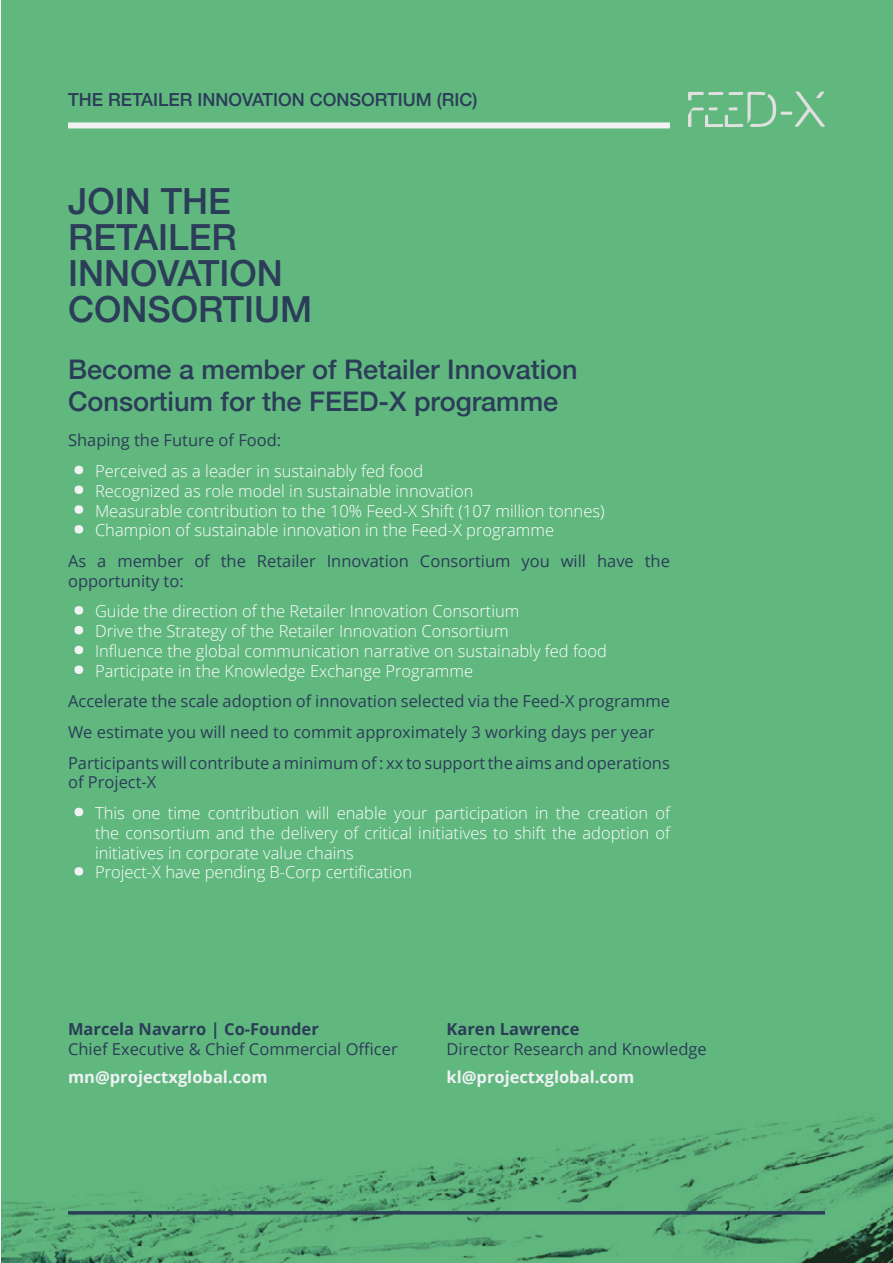
<style>
.page{position:relative;width:893px;height:1263px;background:#fff}
.page>*{position:absolute;margin:0;border:0;box-sizing:border-box;transform-origin:0 0}
.t1{font:500 36px/36px "Helvetica Neue";color:#2b3d58}
.heading_2{font:500 27px/31.5px "Helvetica Neue";color:#2b3d58}
.t2{font:500 18px "Helvetica Neue";color:#2b3d58}
.t3{font:300 16.5px/19.8px "Open Sans";color:#fff;text-align:justify}
.body{font:16.5px/19.8px "Open Sans";color:#2b3d58}
.body-2{font:700 16.5px "Open Sans";color:#eff1f3}
.body-3{font:700 16.5px "Open Sans";color:#2b3d58}
.s1{font-size:48px;color:#eff1f3}
</style>
<div class="page">
<div style="left:1px;top:0;width:892px;height:1263px;background:#61b87f"></div>
<img style="left:1px;top:1117px;width:892px;height:146px">
<svg style="left:688px;top:91px;width:137px;height:36px"></svg>
<div style="left:68px;top:122px;width:602px;height:6px;background:#eff1f3"></div>
<hr style="left:68px;top:1211px;width:757px;height:3px;background:#2b3d58">
<p class="t2" style="left:68px;top:85px;width:411px">THE RETAILER INNOVATION CONSORTIUM (RIC)</p>
<p class="t1" style="left:68px;top:180px;width:246px">JOIN THE<br>RETAILER<br>INNOVATION<br>CONSORTIUM</p>
<p class="heading_2" style="left:68px;top:352px;width:511px">Become a member of Retailer Innovation<br>Consortium for the FEED-X programme</p>
<p class="body" style="left:68px;top:430px;width:215px">Shaping the Future of Food:</p>
<p class="t3" style="left:68px;top:461px;width:357px"><span class="s1">•</span> Perceived as a leader in sustainably fed food</p>
<p class="t3" style="left:68px;top:480px;width:407px"><span class="s1">•</span> Recognized as role model in sustainable innovation</p>
<p class="t3" style="left:68px;top:500px;width:538px"><span class="s1">•</span> Measurable contribution to the 10% Feed-X Shift (107 million tonnes)</p>
<p class="t3" style="left:68px;top:520px;width:488px"><span class="s1">•</span> Champion of sustainable innovation in the Feed-X programme</p>
<p class="body" style="left:68px;top:551px;width:603px">As a member of the Retailer Innovation Consortium you will have the opportunity to:</p>
<p class="t3" style="left:68px;top:601px;width:453px"><span class="s1">•</span> Guide the direction of the Retailer Innovation Consortium</p>
<p class="t3" style="left:68px;top:621px;width:442px"><span class="s1">•</span> Drive the Strategy of the Retailer Innovation Consortium</p>
<p class="t3" style="left:68px;top:641px;width:541px"><span class="s1">•</span> Influence the global communication narrative on sustainably fed food</p>
<p class="t3" style="left:68px;top:660px;width:407px"><span class="s1">•</span> Participate in the Knowledge Exchange Programme</p>
<p class="body" style="left:68px;top:691px;width:603px">Accelerate the scale adoption of innovation selected via the Feed-X programme</p>
<p class="body" style="left:68px;top:722px;width:588px">We estimate you will need to commit approximately 3 working days per year</p>
<p class="body" style="left:68px;top:752px;width:603px">Participants will contribute a minimum of : xx to support the aims and operations of Project-X</p>
<p class="t3" style="left:95px;top:803px;width:576px;text-indent:-27px"><span class="s1">•</span> This one time contribution will enable your participation in the creation of the consortium and the delivery of critical initiatives to shift the adoption of initiatives in corporate value chains</p>
<p class="t3" style="left:68px;top:862px;width:346px"><span class="s1">•</span> Project-X have pending B-Corp certification</p>
<p class="body-3" style="left:68px;top:1017px;width:252px">Marcela Navarro | Co-Founder</p>
<p class="body" style="left:68px;top:1038px;width:331px">Chief Executive &amp; Chief Commercial Officer</p>
<p class="body-2" style="left:68px;top:1065px;width:201px">mn@projectxglobal.com</p>
<p class="body-3" style="left:446px;top:1017px;width:135px">Karen Lawrence</p>
<p class="body" style="left:446px;top:1038px;width:262px">Director Research and Knowledge</p>
<p class="body-2" style="left:446px;top:1065px;width:189px">kl@projectxglobal.com</p>
</div>
